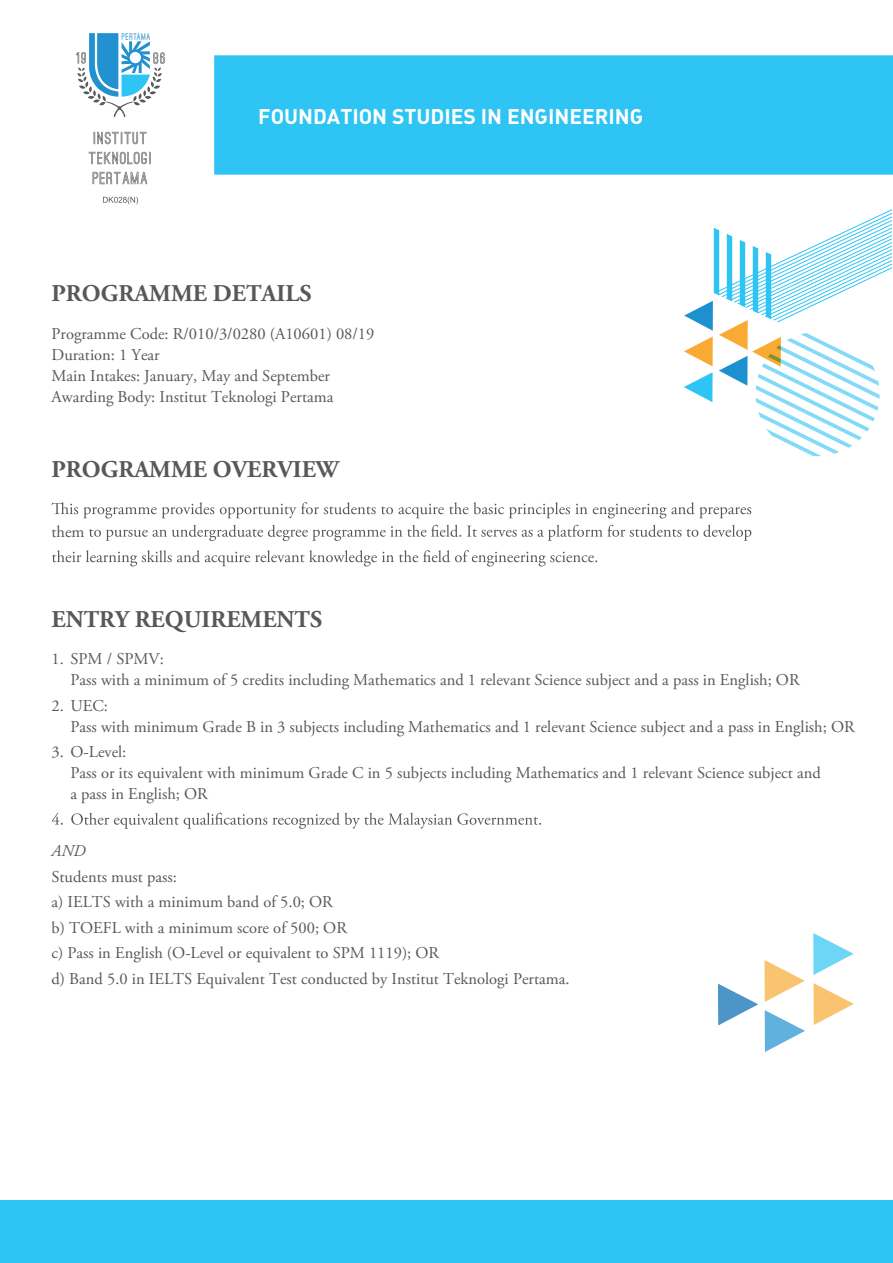
<style>
.page{position:relative;width:893px;height:1263px;background:#fff}
.page>*{position:absolute;margin:0;border:0;box-sizing:border-box;transform-origin:0 0}
.t1{font:700 24px "Adobe Garamond Pro";color:#57585a}
.t2{font:21px "DIN Bold Alternate";color:#fff}
.t3{font:16.5px/21px "Adobe Garamond Pro";color:#57585a}
.t4{font:italic 16.5px "Adobe Garamond Pro";color:#57585a}
</style>
<div class="page">
<div style="left:214px;top:55px;width:679px;height:120px;background:#2ec4f3"></div>
<svg style="left:52px;top:502px;width:699px;height:16px"></svg>
<svg style="left:89px;top:525px;width:662px;height:16px"></svg>
<svg style="left:52px;top:550px;width:545px;height:16px"></svg>
<svg style="left:52px;top:813px;width:489px;height:16px"></svg>
<svg style="left:684px;top:209px;width:208px;height:247px"></svg>
<svg style="left:813px;top:933px;width:41px;height:42px"></svg>
<svg style="left:813px;top:983px;width:41px;height:42px"></svg>
<svg style="left:718px;top:983px;width:40px;height:42px"></svg>
<svg style="left:764px;top:960px;width:41px;height:42px"></svg>
<svg style="left:765px;top:1010px;width:40px;height:42px"></svg>
<div style="left:0;top:1200px;width:893px;height:63px;background:#2ec4f3"></div>
<svg style="left:103px;top:197px;width:35px;height:7px"></svg>
<svg style="left:76px;top:33px;width:89px;height:84px"></svg>
<svg style="left:94px;top:132px;width:53px;height:12px"></svg>
<svg style="left:89px;top:152px;width:62px;height:12px"></svg>
<svg style="left:93px;top:172px;width:54px;height:12px"></svg>
<p class="t2" style="left:258px;top:103px;width:386px">FOUNDATION STUDIES IN ENGINEERING</p>
<h1 class="t1" style="left:52px;top:279px;width:262px">PROGRAMME DETAILS</h1>
<p class="t3" style="left:52px;top:323px;width:324px">Programme Code: R/010/3/0280 (A10601) 08/19<br>Duration: 1 Year<br>Main Intakes: January, May and September Awarding Body: Institut Teknologi Pertama</p>
<h1 class="t1" style="left:52px;top:455px;width:289px">PROGRAMME OVERVIEW</h1>
<p class="t3" style="left:52px;top:521px;width:35px">them</p>
<h1 class="t1" style="left:52px;top:605px;width:272px">ENTRY REQUIREMENTS</h1>
<p class="t3" style="left:70px;top:649px;width:731px;text-indent:-19px">1. SPM / SPMV:<br>Pass with a minimum of 5 credits including Mathematics and 1 relevant Science subject and a pass in English; OR</p>
<p class="t3" style="left:70px;top:695px;width:786px;text-indent:-19px">2. UEC:<br>Pass with minimum Grade B in 3 subjects including Mathematics and 1 relevant Science subject and a pass in English; OR</p>
<p class="t3" style="left:70px;top:742px;width:752px;text-indent:-19px">3. O-Level:<br>Pass or its equivalent with minimum Grade C in 5 subjects including Mathematics and 1 relevant Science subject and a pass in English; OR</p>
<p class="t4" style="left:52px;top:841px;width:36px">AND</p>
<p class="t3" style="left:52px;top:864px;width:520px;line-height:25.5px">Students must pass:<br>a) IELTS with a minimum band of 5.0; OR<br>b) TOEFL with a minimum score of 500; OR<br>c) Pass in English (O-Level or equivalent to SPM 1119); OR<br>d) Band 5.0 in IELTS Equivalent Test conducted by Institut Teknologi Pertama.</p>
</div>
